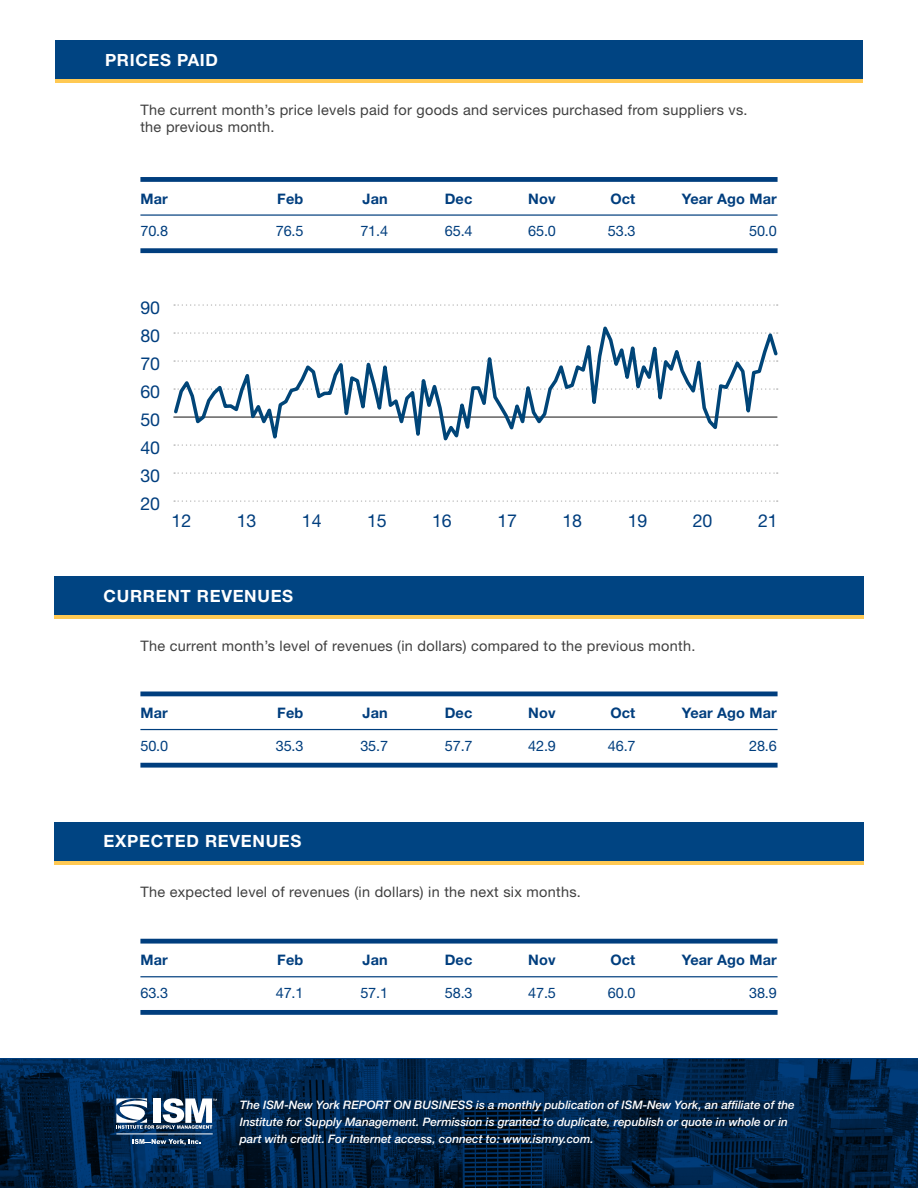
<style>
.page{position:relative;width:918px;height:1188px;background:#fff}
.page>*{position:absolute;margin:0;border:0;box-sizing:border-box;transform-origin:0 0}
.t1{font:17.85px/27.9px "Helvetica Neue LT Std";letter-spacing:-.01em;color:#003e7e;text-align:justify}
.t2{font:700 16.95px "Helvetica Neue LT Std";letter-spacing:.04em;color:#fff}
.t3{font:700 16.8px "Helvetica Neue LT Std";letter-spacing:.04em;color:#fff}
.t4{font:14.55px/16.4px "Helvetica Neue LT Std";letter-spacing:.02em;color:#404040}
.t5{font:700 14.55px "Helvetica Neue LT Std";letter-spacing:.01em;color:#003e7e}
.t6{font:14.55px "Helvetica Neue LT Std";letter-spacing:-.01em;color:#003e7e}
.t7{font:italic 500 11.7px/17px "Helvetica Neue LT Std";color:#fff}
</style>
<div class="page">
<div style="left:56px;top:40px;width:807px;height:39px;background:#004482"></div>
<hr style="left:56px;top:79px;width:807px;height:4px;background:#ffc953">
<div style="left:54px;top:576px;width:810px;height:39px;background:#004482"></div>
<div style="left:54px;top:822px;width:810px;height:39px;background:#004482"></div>
<svg style="left:0;top:1058px;width:918px;height:130px;background:#002348"></svg>
<svg style="left:133px;top:1139px;width:68px;height:6px"></svg>
<svg style="left:116px;top:1098px;width:101px;height:31px"></svg>
<hr style="left:116px;top:1134px;width:97px;height:1px;background:#fff">
<hr style="left:54px;top:615px;width:810px;height:4px;background:#ffc953">
<hr style="left:54px;top:861px;width:810px;height:4px;background:#ffc953">
<div style="left:140px;top:177px;width:638px;height:5px;background:#003e7e"></div>
<hr style="left:140px;top:214px;width:638px;height:2px;background:#003e7e">
<div style="left:140px;top:248px;width:638px;height:5px;background:#003e7e"></div>
<hr style="left:140px;top:692px;width:638px;height:4px;background:#003e7e">
<hr style="left:140px;top:729px;width:638px;height:1px;background:#003e7e">
<div style="left:140px;top:763px;width:638px;height:5px;background:#003e7e"></div>
<div style="left:140px;top:939px;width:638px;height:5px;background:#003e7e"></div>
<hr style="left:140px;top:976px;width:638px;height:1px;background:#003e7e">
<div style="left:140px;top:1010px;width:638px;height:5px;background:#003e7e"></div>
<svg style="left:174px;top:304px;width:604px;height:2px"></svg>
<svg style="left:174px;top:472px;width:604px;height:2px"></svg>
<svg style="left:174px;top:500px;width:604px;height:2px"></svg>
<svg style="left:173px;top:326px;width:606px;height:120px"></svg>
<h3 class="t3" style="left:105px;top:49px;width:114px">PRICES PAID</h3>
<p class="t4" style="left:140px;top:102px;width:609px">The current month’s price levels paid for goods and services purchased from suppliers vs. the previous month.</p>
<p class="t5" style="left:140px;top:189px;width:29px">Mar</p>
<p class="t5" style="left:277px;top:189px;width:28px">Feb</p>
<p class="t5" style="left:363px;top:189px;width:27px">Jan</p>
<p class="t5" style="left:445px;top:189px;width:29px">Dec</p>
<p class="t5" style="left:528px;top:189px;width:29px">Nov</p>
<p class="t5" style="left:610px;top:189px;width:26px">Oct</p>
<p class="t5" style="left:682px;top:189px;width:96px">Year Ago Mar</p>
<p class="t6" style="left:140px;top:222px;width:29px">70.8</p>
<p class="t6" style="left:276px;top:222px;width:29px">76.5</p>
<p class="t6" style="left:360px;top:222px;width:29px">71.4</p>
<p class="t6" style="left:445px;top:222px;width:29px">65.4</p>
<p class="t6" style="left:528px;top:222px;width:29px">65.0</p>
<p class="t6" style="left:608px;top:222px;width:29px">53.3</p>
<p class="t6" style="left:749px;top:222px;width:29px">50.0</p>
<h1 class="t1" style="left:140px;top:293px;width:21px">90<br>80<br>70<br>60<br>50<br>40<br>30<br>20</h1>
<h1 class="t1" style="left:172px;top:506px;width:21px">12</h1>
<h1 class="t1" style="left:237px;top:506px;width:21px">13</h1>
<h1 class="t1" style="left:302px;top:506px;width:21px">14</h1>
<h1 class="t1" style="left:367px;top:506px;width:21px">15</h1>
<h1 class="t1" style="left:432px;top:506px;width:21px">16</h1>
<h1 class="t1" style="left:497px;top:506px;width:21px">17</h1>
<h1 class="t1" style="left:563px;top:506px;width:21px">18</h1>
<h1 class="t1" style="left:628px;top:506px;width:21px">19</h1>
<h1 class="t1" style="left:693px;top:506px;width:21px">20</h1>
<h1 class="t1" style="left:758px;top:506px;width:21px">21</h1>
<h2 class="t2" style="left:104px;top:585px;width:191px">CURRENT REVENUES</h2>
<p class="t4" style="left:140px;top:638px;width:557px">The current month’s level of revenues (in dollars) compared to the previous month.</p>
<p class="t5" style="left:140px;top:704px;width:29px">Mar</p>
<p class="t5" style="left:277px;top:704px;width:28px">Feb</p>
<p class="t5" style="left:363px;top:704px;width:27px">Jan</p>
<p class="t5" style="left:445px;top:704px;width:29px">Dec</p>
<p class="t5" style="left:528px;top:704px;width:29px">Nov</p>
<p class="t5" style="left:610px;top:704px;width:26px">Oct</p>
<p class="t5" style="left:682px;top:704px;width:96px">Year Ago Mar</p>
<p class="t6" style="left:140px;top:737px;width:29px">50.0</p>
<p class="t6" style="left:276px;top:737px;width:29px">35.3</p>
<p class="t6" style="left:360px;top:737px;width:29px">35.7</p>
<p class="t6" style="left:445px;top:737px;width:29px">57.7</p>
<p class="t6" style="left:528px;top:737px;width:29px">42.9</p>
<p class="t6" style="left:608px;top:737px;width:29px">46.7</p>
<p class="t6" style="left:749px;top:737px;width:29px">28.6</p>
<h2 class="t2" style="left:104px;top:831px;width:199px">EXPECTED REVENUES</h2>
<p class="t4" style="left:140px;top:884px;width:442px">The expected level of revenues (in dollars) in the next six months.</p>
<p class="t5" style="left:140px;top:951px;width:29px">Mar</p>
<p class="t5" style="left:277px;top:951px;width:28px">Feb</p>
<p class="t5" style="left:363px;top:951px;width:27px">Jan</p>
<p class="t5" style="left:445px;top:951px;width:29px">Dec</p>
<p class="t5" style="left:528px;top:951px;width:29px">Nov</p>
<p class="t5" style="left:610px;top:951px;width:26px">Oct</p>
<p class="t5" style="left:682px;top:951px;width:96px">Year Ago Mar</p>
<p class="t6" style="left:140px;top:984px;width:29px">63.3</p>
<p class="t6" style="left:276px;top:984px;width:29px">47.1</p>
<p class="t6" style="left:360px;top:984px;width:29px">57.1</p>
<p class="t6" style="left:445px;top:984px;width:29px">58.3</p>
<p class="t6" style="left:528px;top:984px;width:29px">47.5</p>
<p class="t6" style="left:608px;top:984px;width:29px">60.0</p>
<p class="t6" style="left:749px;top:984px;width:29px">38.9</p>
<p class="t7" style="left:240px;top:1096px;width:557px">The ISM-New York REPORT ON BUSINESS is a monthly publication of ISM-New York, an affiliate of the<br>Institute for Supply Management. Permission is granted to duplicate, republish or quote in whole or in part with credit. For Internet access, connect to: www.ismny.com.</p>
</div>
